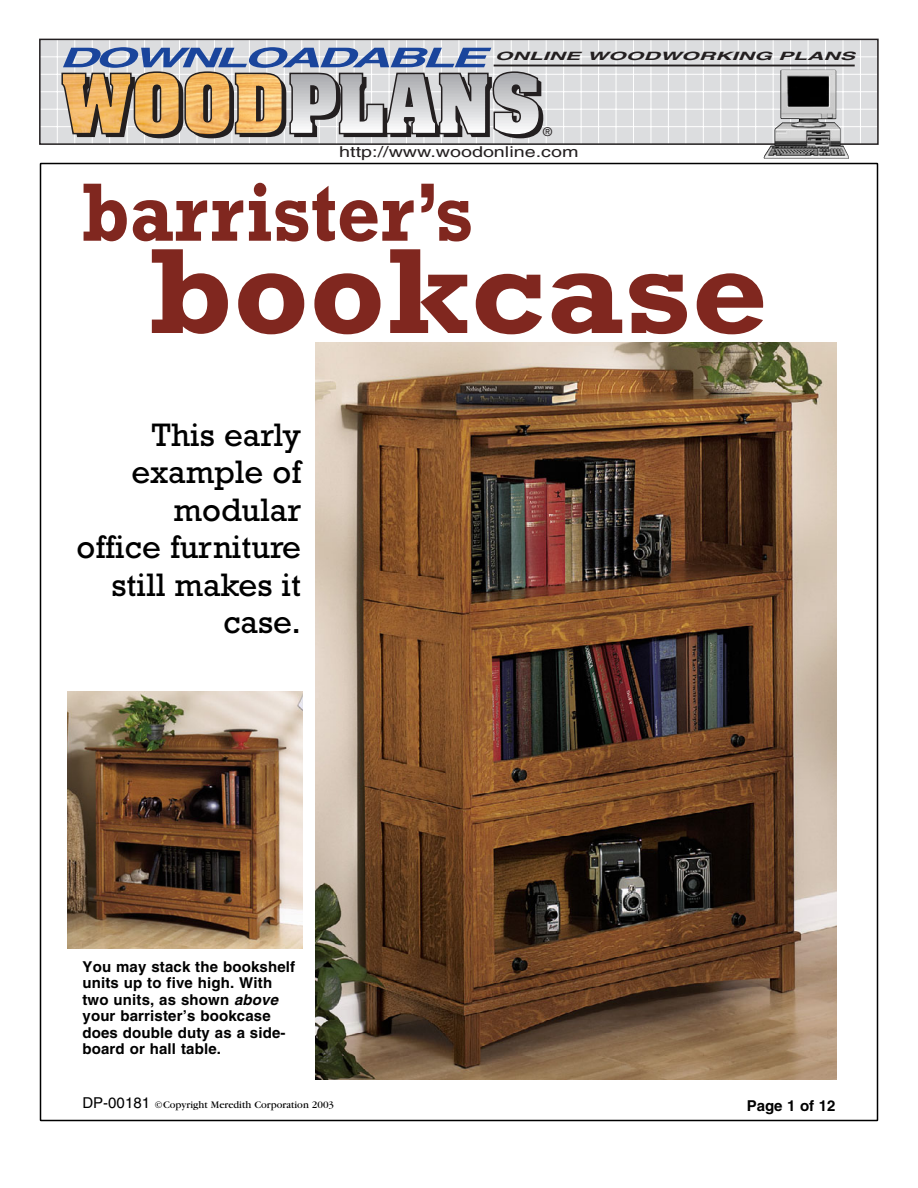
<style>
.page{position:relative;width:918px;height:1188px;background:#fff}
.page>*{position:absolute;margin:0;border:0;box-sizing:border-box;transform-origin:0 0}
.t1{font:700 123.3px "Rockwell";color:#80271f;scale:1.08 1}
.t2{font:700 84px "Rockwell";color:#80271f;scale:.9 1}
.t3{font:33px/37.5px "Rockwell";color:#000;text-align:right}
.t4{font:italic 700 27.3px "Fractions Helv";letter-spacing:-.07em;color:#1a459c;scale:1.97 1}
.t5{font:700 15px/16.5px "Fractions Helv";letter-spacing:.01em;color:#000}
.t6{font:15px "Helvetica";color:#231f20;scale:1.32 1}
.t7{font:12px "Helvetica";color:#231f20}
.t8{font:italic 700 11.55px "Fractions Helv";color:#231f20;scale:1.97 1}
.t9{font:10.5px "Fractions ITC Gar";color:#000}
.s1{font-style:italic}
.s2{font-family:"Helvetica";font-size:15px}
</style>
<div class="page">
<div style="left:40px;top:39px;width:838px;height:105px;background:#dcdddf"></div>
<hr style="left:40px;top:56px;width:838px;height:1px;background:#fff">
<hr style="left:40px;top:74px;width:838px;height:1px;background:#fff">
<hr style="left:40px;top:91px;width:838px;height:1px;background:#fff">
<hr style="left:40px;top:109px;width:838px;height:1px;background:#fff">
<hr style="left:40px;top:126px;width:838px;height:1px;background:#fff">
<hr style="left:92px;top:39px;width:1px;height:105px;background:#fff">
<hr style="left:109px;top:39px;width:1px;height:105px;background:#fff">
<hr style="left:127px;top:39px;width:1px;height:105px;background:#fff">
<hr style="left:144px;top:39px;width:1px;height:105px;background:#fff">
<hr style="left:162px;top:39px;width:1px;height:105px;background:#fff">
<hr style="left:179px;top:39px;width:1px;height:105px;background:#fff">
<hr style="left:197px;top:39px;width:1px;height:105px;background:#fff">
<hr style="left:214px;top:39px;width:1px;height:105px;background:#fff">
<hr style="left:232px;top:39px;width:1px;height:105px;background:#fff">
<hr style="left:249px;top:39px;width:1px;height:105px;background:#fff">
<hr style="left:266px;top:39px;width:1px;height:105px;background:#fff">
<hr style="left:284px;top:39px;width:1px;height:105px;background:#fff">
<hr style="left:301px;top:39px;width:1px;height:105px;background:#fff">
<hr style="left:319px;top:39px;width:1px;height:105px;background:#fff">
<hr style="left:336px;top:39px;width:1px;height:105px;background:#fff">
<hr style="left:354px;top:39px;width:1px;height:105px;background:#fff">
<hr style="left:371px;top:39px;width:1px;height:105px;background:#fff">
<hr style="left:389px;top:39px;width:1px;height:105px;background:#fff">
<hr style="left:406px;top:39px;width:1px;height:105px;background:#fff">
<hr style="left:424px;top:39px;width:1px;height:105px;background:#fff">
<hr style="left:441px;top:39px;width:1px;height:105px;background:#fff">
<hr style="left:459px;top:39px;width:1px;height:105px;background:#fff">
<hr style="left:476px;top:39px;width:1px;height:105px;background:#fff">
<hr style="left:493px;top:39px;width:1px;height:105px;background:#fff">
<hr style="left:511px;top:39px;width:1px;height:105px;background:#fff">
<hr style="left:528px;top:39px;width:1px;height:105px;background:#fff">
<hr style="left:546px;top:39px;width:1px;height:105px;background:#fff">
<hr style="left:563px;top:39px;width:1px;height:105px;background:#fff">
<hr style="left:581px;top:39px;width:1px;height:105px;background:#fff">
<hr style="left:598px;top:39px;width:1px;height:105px;background:#fff">
<hr style="left:616px;top:39px;width:1px;height:105px;background:#fff">
<hr style="left:633px;top:39px;width:1px;height:105px;background:#fff">
<hr style="left:651px;top:39px;width:1px;height:105px;background:#fff">
<hr style="left:668px;top:39px;width:1px;height:105px;background:#fff">
<hr style="left:685px;top:39px;width:1px;height:105px;background:#fff">
<hr style="left:703px;top:39px;width:1px;height:105px;background:#fff">
<hr style="left:720px;top:39px;width:1px;height:105px;background:#fff">
<hr style="left:738px;top:39px;width:1px;height:105px;background:#fff">
<hr style="left:755px;top:39px;width:1px;height:105px;background:#fff">
<hr style="left:773px;top:39px;width:1px;height:105px;background:#fff">
<hr style="left:790px;top:39px;width:1px;height:105px;background:#fff">
<hr style="left:808px;top:39px;width:1px;height:105px;background:#fff">
<hr style="left:825px;top:39px;width:1px;height:105px;background:#fff">
<hr style="left:843px;top:39px;width:1px;height:105px;background:#fff">
<hr style="left:860px;top:39px;width:1px;height:105px;background:#fff">
<hr style="left:74px;top:39px;width:1px;height:105px;background:#fff">
<hr style="left:57px;top:39px;width:1px;height:105px;background:#fff">
<div style="left:39px;top:39px;width:840px;height:106px;border:2px solid #231f20"></div>
<hr style="left:494px;top:65px;width:361px;height:1px;background:#231f20">
<svg style="left:61px;top:57px;width:482px;height:81px"></svg>
<img style="left:764px;top:70px;width:85px;height:89px">
<hr style="left:40px;top:163px;width:838px;height:1px;background:#000">
<hr style="left:40px;top:164px;width:1px;height:956px;background:#000">
<hr style="left:877px;top:164px;width:1px;height:956px;background:#000">
<hr style="left:40px;top:1120px;width:838px;height:1px;background:#000">
<img style="left:315px;top:342px;width:522px;height:738px">
<img style="left:68px;top:691px;width:234px;height:257px">
<h3 class="t4" style="left:59px;top:48px;width:219px">DOWNLOADABLE</h3>
<p class="t8" style="left:495px;top:52px;width:184px">ONLINE WOODWORKING PLANS</p>
<p class="t7" style="left:543px;top:127px;width:10px">®</p>
<p class="t6" style="left:339px;top:146px;width:183px">http://www.woodonline.com</p>
<h2 class="t2" style="left:82px;top:184px;width:436px">barrister’s</h2>
<h1 class="t1" style="left:150px;top:249px;width:574px">bookcase</h1>
<h3 class="t3" style="left:76px;top:419px;width:226px">This early example of modular<br>office furniture still makes it case.</h3>
<p class="t5" style="left:82px;top:960px;width:214px">You may stack the bookshelf units up to five high. With two units, as shown <span class="s1">above </span>your barrister’s bookcase does double duty as a side&shy;board or hall table.</p>
<p class="t9" style="left:82px;top:1100px;width:253px"><span class="s2">DP-00181</span> ©Copyright Meredith Corporation 2003</p>
<p class="t5" style="left:747px;top:1100px;width:90px">Page 1 of 12</p>
</div>
